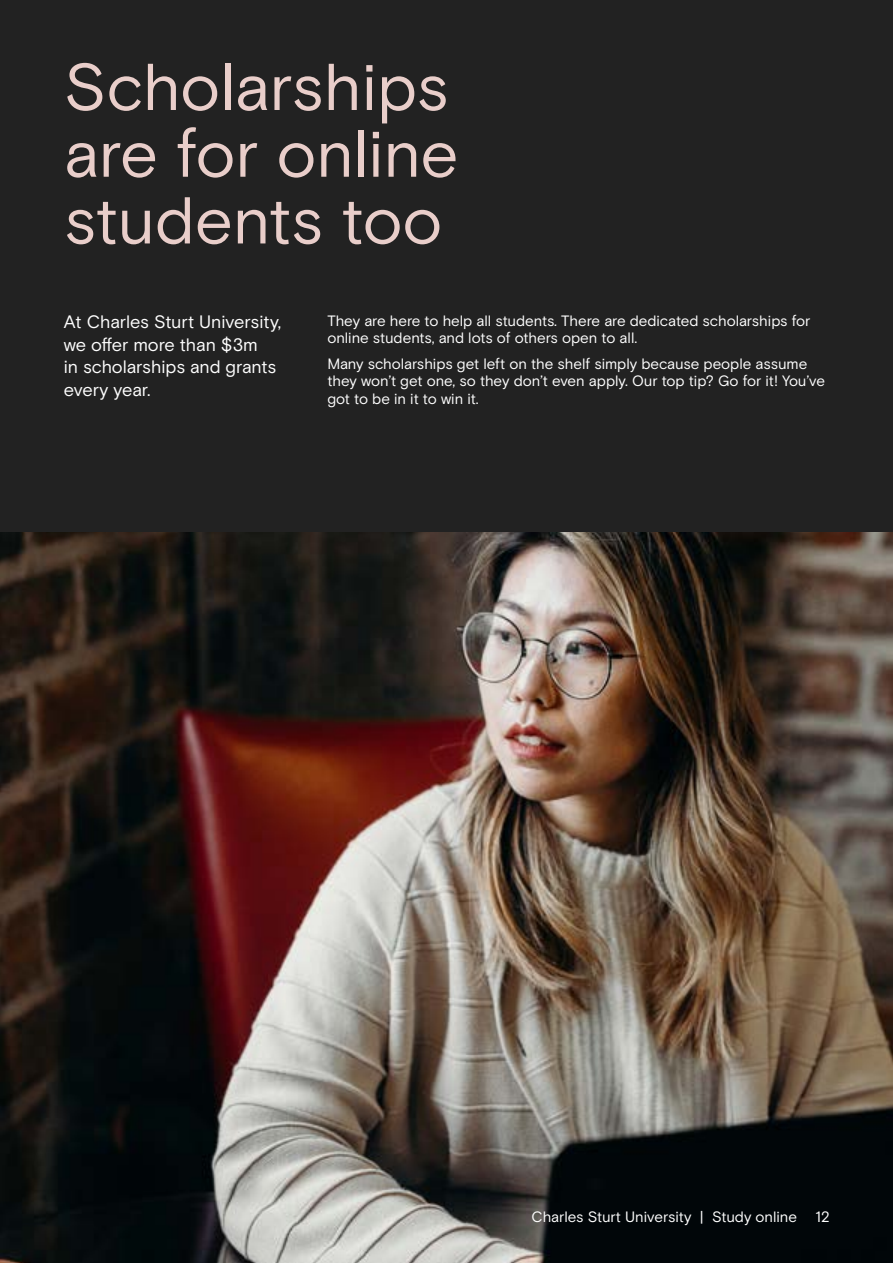
<style>
.page{position:relative;width:893px;height:1263px;background:#222}
.page>*{position:absolute;margin:0;border:0;box-sizing:border-box;transform-origin:0 0}
.t1{font:66px/66.8px "Basis Grotesque";letter-spacing:-.01em;color:#e9ceca}
.t2{font:18px/22.5px "Basis Grotesque";letter-spacing:-.01em;color:#fff}
.t3{font:15px/17.2px "Basis Grotesque";letter-spacing:-.005em;color:#fff}
</style>
<div class="page">
<img style="left:0;top:532px;width:893px;height:731px">
<h1 class="t1" style="left:64px;top:53px;width:396px">Scholarships are for online students too</h1>
<p class="t2" style="left:64px;top:311px;width:219px">At Charles Sturt University, we offer more than $3m<br>in scholarships and grants every year.</p>
<p class="t3" style="left:327px;top:312px;width:484px">They are here to help all students. There are dedicated scholarships for online students, and lots of others open to all.</p>
<p class="t3" style="left:327px;top:355px;width:499px">Many scholarships get left on the shelf simply because people assume they won’t get one, so they don’t even apply. Our top tip? Go for it! You’ve got to be in it to win it.</p>
<p class="t3" style="left:531px;top:1208px;width:300px">Charles Sturt University | Study online 12</p>
</div>
